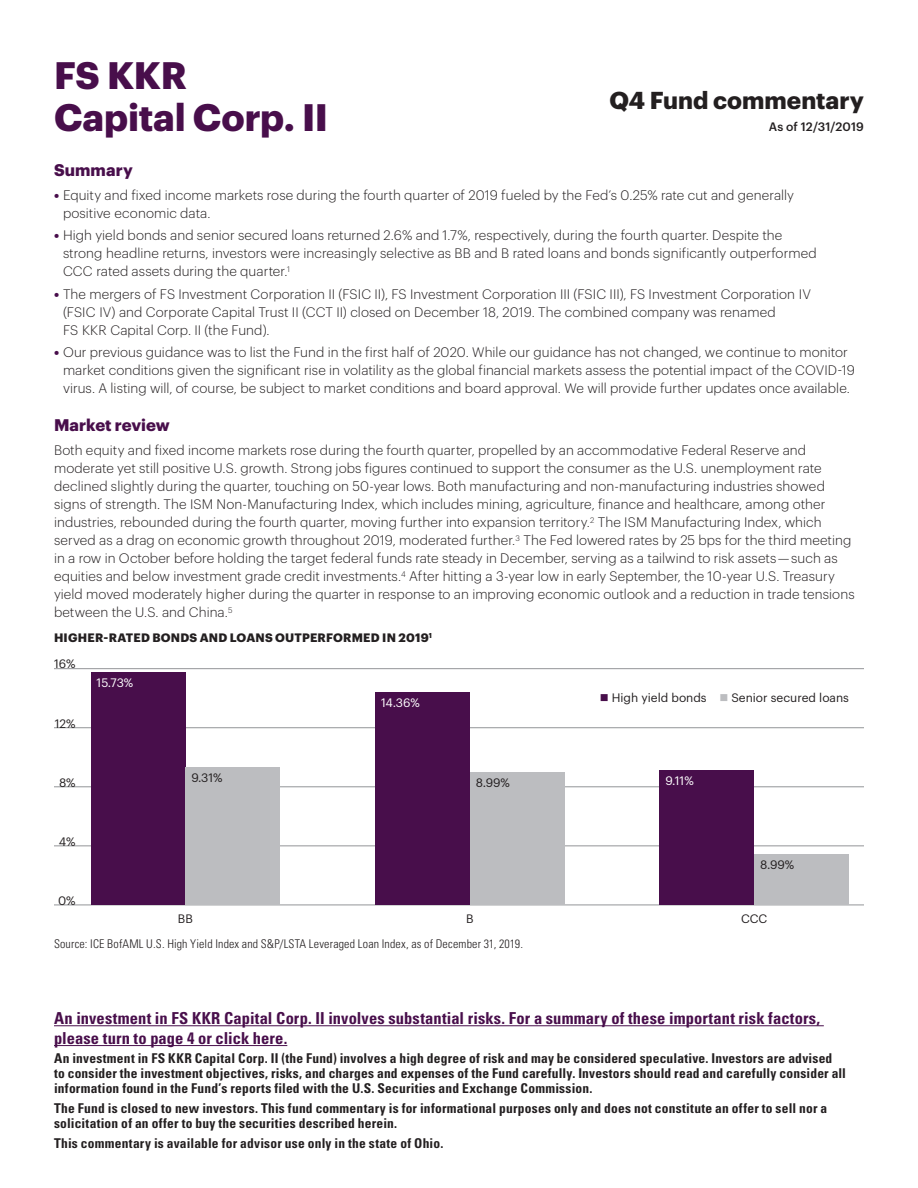
<style>
.page{position:relative;width:918px;height:1188px;background:#fff}
.page>*{position:absolute;margin:0;border:0;box-sizing:border-box;transform-origin:0 0}
.Fund_name_heading{font:700 37.5px/42px "Graphik";letter-spacing:-.005em;color:#480e4b}
.Collateral_descripto{font:700 24px "Graphik";color:#231f20}
.Disclosure___Source{font:700 condensed 16.5px/19.8px "Univers";letter-spacing:.01em;color:#480e4b}
.Subhead_1{font:700 16.5px "Graphik";color:#480e4b}
.Body_copy_smallest{font:300 13.5px/18px "Graphik";letter-spacing:.005em;color:#231f20}
.Disclosure___Source-2{font:700 condensed 13.5px/15px "Univers";letter-spacing:.015em;color:#231f20}
.Disclosure___Source-3{font:300 condensed 12px "Univers";letter-spacing:.015em;color:#231f20}
.t1{font:12px "Graphik";color:#231f20}
.CHART_TITLE{font:700 12px "Graphik";letter-spacing:.02em;color:#231f20}
.t2{font:12px "Graphik";color:#fff}
.As_of_Date{font:500 12px "Graphik";letter-spacing:.01em;color:#231f20}
.s1{font-weight:900;color:#480e4b}
.s2{color:#480e4b}
.s3{color:#bcbdc0}
</style>
<div class="page">
<hr style="left:54px;top:1025px;width:770px;height:1px;background:#480e4b">
<hr style="left:54px;top:1045px;width:233px;height:1px;background:#480e4b">
<hr style="left:54px;top:905px;width:810px;height:1px;background:#939598">
<hr style="left:54px;top:846px;width:810px;height:1px;background:#939598">
<hr style="left:54px;top:787px;width:810px;height:1px;background:#939598">
<hr style="left:54px;top:727px;width:810px;height:1px;background:#939598">
<hr style="left:54px;top:668px;width:810px;height:1px;background:#939598">
<div style="left:91px;top:673px;width:94px;height:232px;background:#480e4b"></div>
<div style="left:185px;top:767px;width:95px;height:138px;background:#bcbdc0"></div>
<div style="left:375px;top:693px;width:95px;height:212px;background:#480e4b"></div>
<div style="left:470px;top:772px;width:95px;height:133px;background:#bcbdc0"></div>
<div style="left:659px;top:770px;width:95px;height:135px;background:#480e4b"></div>
<div style="left:754px;top:855px;width:95px;height:50px;background:#bcbdc0"></div>
<p class="Fund_name_heading" style="left:54px;top:51px;width:276px">FS KKR<br>Capital Corp. II</p>
<p class="Collateral_descripto" style="left:609px;top:82px;width:256px">Q4 Fund commentary</p>
<p class="As_of_Date" style="left:769px;top:117px;width:97px">As of 12/31/2019</p>
<p class="Subhead_1" style="left:54px;top:157px;width:80px">Summary</p>
<p class="Body_copy_smallest" style="left:63px;top:185px;width:733px;text-indent:-9px"><span class="s1">•</span> Equity and fixed income markets rose during the fourth quarter of 2019 fueled by the Fed’s 0.25% rate cut and generally positive economic data.</p>
<p class="Body_copy_smallest" style="left:63px;top:225px;width:755px;text-indent:-9px"><span class="s1">•</span> High yield bonds and senior secured loans returned 2.6% and 1.7%, respectively, during the fourth quarter. Despite the strong headline returns, investors were increasingly selective as BB and B rated loans and bonds significantly outperformed<br>CCC rated assets during the quarter.<sup>1</sup></p>
<p class="Body_copy_smallest" style="left:63px;top:284px;width:749px;text-indent:-9px"><span class="s1">•</span> The mergers of FS Investment Corporation II (FSIC II), FS Investment Corporation III (FSIC III), FS Investment Corporation IV (FSIC IV) and Corporate Capital Trust II (CCT II) closed on December 18, 2019. The combined company was renamed<br>FS KKR Capital Corp. II (the Fund).</p>
<p class="Body_copy_smallest" style="left:63px;top:342px;width:793px;text-indent:-9px"><span class="s1">•</span> Our previous guidance was to list the Fund in the first half of 2020. While our guidance has not changed, we continue to monitor market conditions given the significant rise in volatility as the global financial markets assess the potential impact of the COVID-19 virus. A listing will, of course, be subject to market conditions and board approval. We will provide further updates once available.</p>
<p class="Subhead_1" style="left:54px;top:412px;width:117px">Market review</p>
<p class="Body_copy_smallest" style="left:54px;top:440px;width:802px">Both equity and fixed income markets rose during the fourth quarter, propelled by an accommodative Federal Reserve and moderate yet still positive U.S. growth. Strong jobs figures continued to support the consumer as the U.S. unemployment rate declined slightly during the quarter, touching on 50-year lows. Both manufacturing and non-manufacturing industries showed signs of strength. The ISM Non-Manufacturing Index, which includes mining, agriculture, finance and healthcare, among other industries, rebounded during the fourth quarter, moving further into expansion territory.<sup>2</sup> The ISM Manufacturing Index, which served as a drag on economic growth throughout 2019, moderated further.<sup>3</sup> The Fed lowered rates by 25 bps for the third meeting in a row in October before holding the target federal funds rate steady in December, serving as a tailwind to risk assets — such as equities and below investment grade credit investments.<sup>4</sup> After hitting a 3-year low in early September, the 10-year U.S. Treasury yield moved moderately higher during the quarter in response to an improving economic outlook and a reduction in trade tensions between the U.S. and China.<sup>5</sup></p>
<p class="CHART_TITLE" style="left:54px;top:628px;width:380px">HIGHER-RATED BONDS AND LOANS OUTPERFORMED IN 2019<sup>1</sup></p>
<p class="t1" style="left:54px;top:655px;width:23px">16%</p>
<p class="t1" style="left:55px;top:714px;width:22px">12%</p>
<p class="t1" style="left:59px;top:773px;width:18px">8%</p>
<p class="t1" style="left:59px;top:832px;width:18px">4%</p>
<p class="t1" style="left:58px;top:891px;width:19px">0%</p>
<p class="t2" style="left:97px;top:674px;width:38px">15.73%</p>
<p class="t1" style="left:191px;top:769px;width:33px">9.31%</p>
<p class="t2" style="left:381px;top:694px;width:41px">14.36%</p>
<p class="t1" style="left:476px;top:773px;width:36px">8.99%</p>
<p class="t1" style="left:600px;top:689px;width:251px"><span class="s2">■</span> High yield bonds <span class="s3">■</span> Senior secured loans</p>
<p class="t2" style="left:665px;top:772px;width:30px">9.11%</p>
<p class="t1" style="left:760px;top:856px;width:36px">8.99%</p>
<p class="t1" style="left:178px;top:909px;width:16px">BB</p>
<p class="t1" style="left:466px;top:909px;width:9px">B</p>
<p class="t1" style="left:741px;top:909px;width:28px">CCC</p>
<p class="Disclosure___Source-3" style="left:54px;top:937px;width:471px">Source: ICE BofAML U.S. High Yield Index and S&amp;P/LSTA Leveraged Loan Index, as of December 31, 2019.</p>
<p class="Disclosure___Source" style="left:54px;top:1008px;width:768px">An investment in FS KKR Capital Corp. II involves substantial risks. For a summary of these important risk factors, please turn to page 4 or click here.</p>
<p class="Disclosure___Source-2" style="left:54px;top:1051px;width:794px">An investment in FS KKR Capital Corp. II (the Fund) involves a high degree of risk and may be considered speculative. Investors are advised to consider the investment objectives, risks, and charges and expenses of the Fund carefully. Investors should read and carefully consider all information found in the Fund’s reports filed with the U.S. Securities and Exchange Commission.</p>
<p class="Disclosure___Source-2" style="left:54px;top:1100px;width:775px">The Fund is closed to new investors. This fund commentary is for informational purposes only and does not constitute an offer to sell nor a solicitation of an offer to buy the securities described herein.</p>
<p class="Disclosure___Source-2" style="left:54px;top:1135px;width:391px">This commentary is available for advisor use only in the state of Ohio.</p>
</div>
